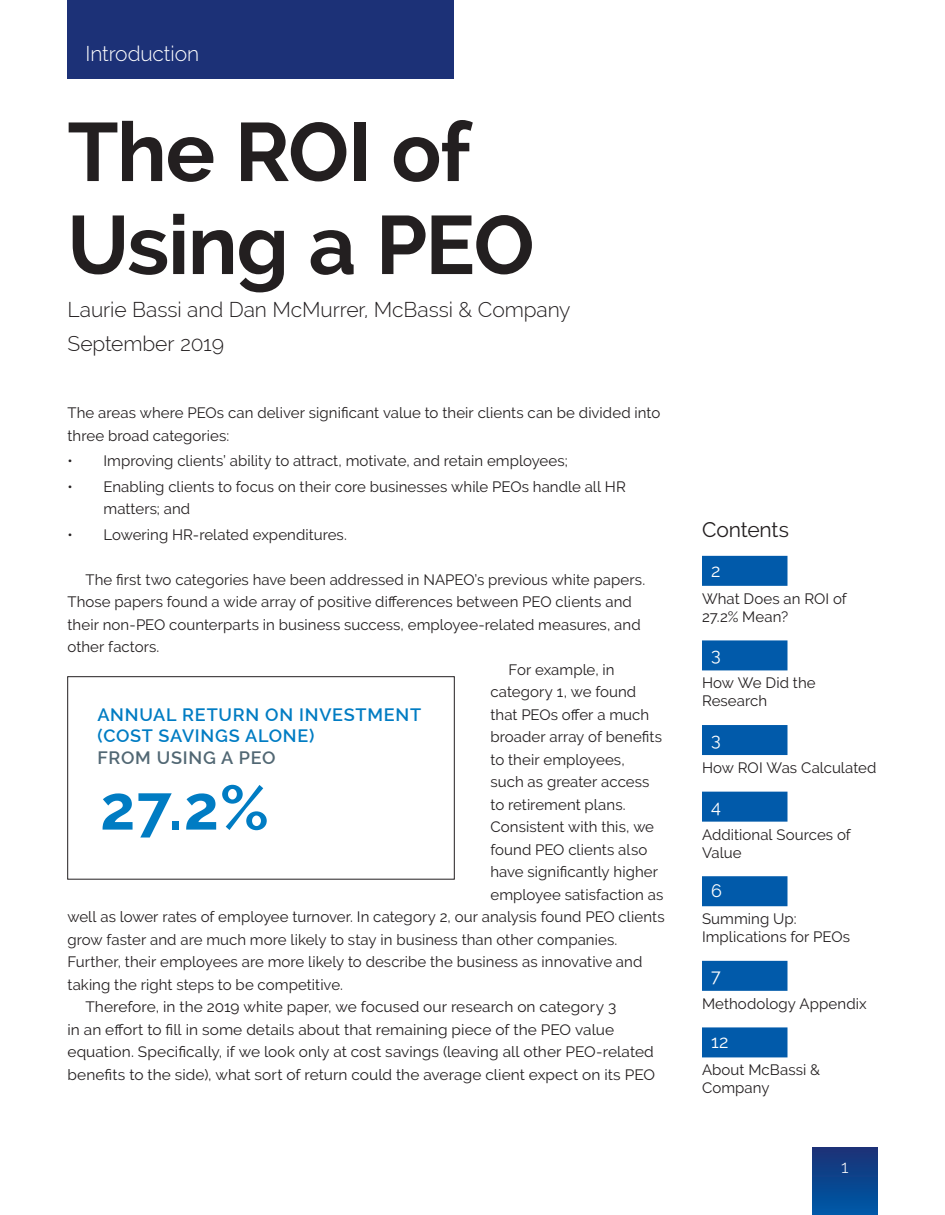
<style>
.page{position:relative;width:945px;height:1215px;background:#fff}
.page>*{position:absolute;margin:0;border:0;box-sizing:border-box;transform-origin:0 0}
.t1{font:700 82.5px/93px "Raleway";letter-spacing:-.015em;color:#231f20}
.t2{font:700 62.25px "Raleway";color:#007cc3}
.t3{font:300 21px "Raleway";letter-spacing:-.005em;color:#231f20}
.t4{font:300 21px "Raleway";letter-spacing:-.005em;color:#fff}
.Head_4{font:21px "Raleway";letter-spacing:-.005em;color:#231f20}
.t5{font:600 18px/21.6px "Raleway";letter-spacing:.04em;color:#007cc3}
.Head_4-2{font:18px "Raleway";color:#fff}
.t6{font:300 18px "Raleway";color:#fff}
.Text{font:15px/22.5px "Raleway";letter-spacing:.005em;color:#231f20}
.Bullet_1{font:15px/22.5px "Raleway";letter-spacing:.005em;color:#231f20}
.Head_4-3{font:15px/18px "Raleway";letter-spacing:.005em;color:#231f20}
.s1{color:#516773}
</style>
<div class="page">
<div style="left:68px;top:0;width:386px;height:79px;background:#1c3177"></div>
<div style="left:812px;top:1148px;width:66px;height:67px;background:linear-gradient(to bottom,#1a3176,#0059a8)"></div>
<div style="left:702px;top:556px;width:86px;height:30px;background:#015aaa"></div>
<div style="left:702px;top:640px;width:86px;height:30px;background:#015aaa"></div>
<div style="left:702px;top:725px;width:86px;height:30px;background:#015aaa"></div>
<div style="left:702px;top:792px;width:86px;height:30px;background:#015aaa"></div>
<div style="left:702px;top:876px;width:86px;height:30px;background:#015aaa"></div>
<div style="left:702px;top:961px;width:86px;height:30px;background:#015aaa"></div>
<div style="left:702px;top:1027px;width:86px;height:30px;background:#015aaa"></div>
<div style="left:68px;top:676px;width:386px;height:203px;border:1px solid #231f20"></div>
<p class="t4" style="left:86px;top:41px;width:115px">Introduction</p>
<p class="t1" style="left:68px;top:106px;width:469px">The ROI of<br>Using a PEO</p>
<p class="t3" style="left:68px;top:298px;width:505px">Laurie Bassi and Dan McMurrer, McBassi &amp; Company</p>
<p class="t3" style="left:68px;top:332px;width:158px">September 2019</p>
<p class="Text" style="left:68px;top:402px;width:594px">The areas where PEOs can deliver significant value to their clients can be divided into three broad categories:</p>
<p class="Bullet_1" style="left:68px;top:450px;width:502px">• Improving clients’ ability to attract, motivate, and retain employees;</p>
<p class="Bullet_1" style="left:104px;top:475px;width:524px;text-indent:-36px">• Enabling clients to focus on their core businesses while PEOs handle all HR matters; and</p>
<p class="Bullet_1" style="left:68px;top:523px;width:281px">• Lowering HR-related expenditures.</p>
<p class="Text" style="left:68px;top:568px;width:579px;text-indent:18px">The first two categories have been addressed in NAPEO’s previous white papers.<br>Those papers found a wide array of positive differences between PEO clients and their non-PEO counterparts in business success, employee-related measures, and other factors.</p>
<p class="Text" style="left:508px;top:658px;width:108px">For example, in</p>
<p class="Text" style="left:490px;top:681px;width:147px">category 1, we found</p>
<p class="Text" style="left:490px;top:703px;width:160px">that PEOs offer a much</p>
<p class="Text" style="left:490px;top:726px;width:173px">broader array of benefits</p>
<p class="Text" style="left:490px;top:748px;width:136px">to their employees,</p>
<p class="Text" style="left:490px;top:771px;width:161px">such as greater access</p>
<p class="Text" style="left:490px;top:793px;width:137px">to retirement plans.</p>
<p class="Text" style="left:490px;top:816px;width:165px">Consistent with this, we</p>
<p class="Text" style="left:490px;top:838px;width:158px">found PEO clients also</p>
<p class="Text" style="left:490px;top:861px;width:169px">have significantly higher</p>
<p class="Text" style="left:490px;top:883px;width:174px">employee satisfaction as</p>
<p class="Text" style="left:68px;top:906px;width:599px">well as lower rates of employee turnover. In category 2, our analysis found PEO clients</p>
<p class="Text" style="left:68px;top:928px;width:551px">grow faster and are much more likely to stay in business than other companies.</p>
<p class="Text" style="left:68px;top:951px;width:576px">Further, their employees are more likely to describe the business as innovative and</p>
<p class="Text" style="left:68px;top:973px;width:277px">taking the right steps to be competitive.</p>
<p class="Text" style="left:68px;top:996px;width:589px;text-indent:18px">Therefore, in the 2019 white paper, we focused our research on category 3<br>in an effort to fill in some details about that remaining piece of the PEO value equation. Specifically, if we look only at cost savings (leaving all other PEO-related benefits to the side), what sort of return could the average client expect on its PEO</p>
<p class="t5" style="left:97px;top:704px;width:325px">ANNUAL RETURN ON INVESTMENT (COST SAVINGS ALONE)<br><span class="s1">FROM USING A PEO</span></p>
<p class="t2" style="left:100px;top:772px;width:171px">27.2%</p>
<p class="Head_4" style="left:702px;top:518px;width:89px">Contents</p>
<p class="Head_4-2" style="left:711px;top:560px;width:11px">2</p>
<p class="Head_4-3" style="left:702px;top:590px;width:146px">What Does an ROI of<br>27.2% Mean?</p>
<p class="Head_4-2" style="left:711px;top:645px;width:11px">3</p>
<p class="Head_4-3" style="left:702px;top:674px;width:115px">How We Did the<br>Research</p>
<p class="Head_4-2" style="left:711px;top:729px;width:11px">3</p>
<p class="Head_4-3" style="left:702px;top:759px;width:176px">How ROI Was Calculated</p>
<p class="Head_4-2" style="left:711px;top:796px;width:11px">4</p>
<p class="Head_4-3" style="left:702px;top:825px;width:150px">Additional Sources of<br>Value</p>
<p class="Head_4-2" style="left:711px;top:880px;width:12px">6</p>
<p class="Head_4-3" style="left:702px;top:910px;width:150px">Summing Up:<br>Implications for PEOs</p>
<p class="Head_4-2" style="left:711px;top:965px;width:11px">7</p>
<p class="Head_4-3" style="left:702px;top:995px;width:166px">Methodology Appendix</p>
<p class="Head_4-2" style="left:711px;top:1032px;width:19px">12</p>
<p class="Head_4-3" style="left:702px;top:1061px;width:120px">About McBassi &amp;<br>Company</p>
<p class="t6" style="left:841px;top:1157px;width:9px">1</p>
</div>
